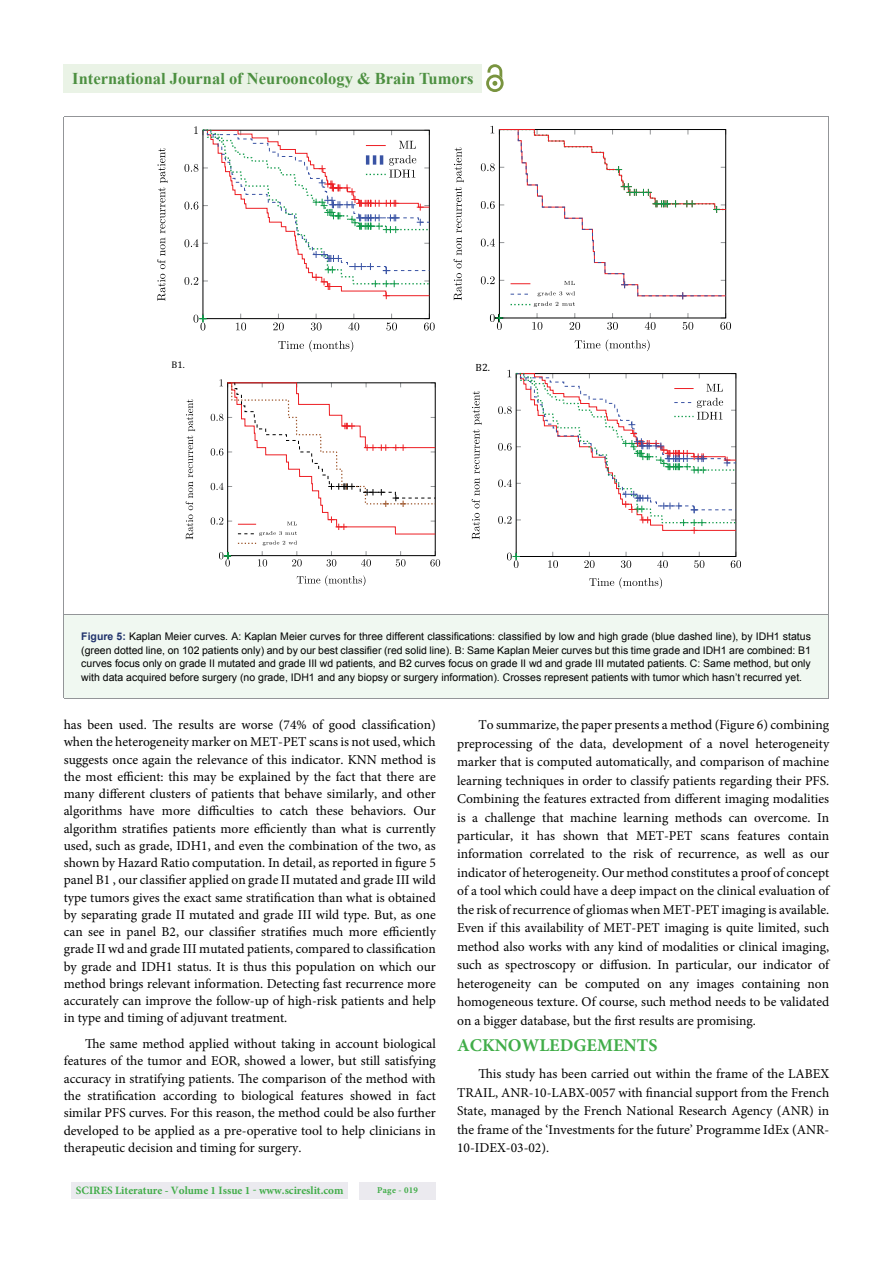
<style>
.page{position:relative;width:893px;height:1263px;background:#fff}
.page>*{position:absolute;margin:0;border:0;box-sizing:border-box;transform-origin:0 0}
.t1{font:700 18px "Minion Pro";color:#41ad49}
.t2{font:700 16.5px "Times New Roman";color:#4d9041}
.t3{font:13.5px/17.2px "Minion Pro";color:#000;text-align:justify}
.t4{font:700 11.25px "Minion Pro";color:#41ad49}
.t5{font:10.5px/13.5px "Arial";color:#000;text-align:justify}
.t6{font:10.5px "Cambria";color:#000}
.t7{font:9.6px "Cambria";color:#000}
.t8{font:700 9px "Minion Pro";letter-spacing:.03em;color:#41ad49}
.s1{font-weight:700;color:#20336c}
</style>
<div class="page">
<div style="left:72px;top:1182px;width:276px;height:17px;background:#ebeaef"></div>
<div style="left:359px;top:1182px;width:77px;height:17px;background:#ebeaef"></div>
<div style="left:64px;top:64px;width:418px;height:28px;background:#eaf3e6"></div>
<img style="left:486px;top:75px;width:18px;height:17px">
<svg style="left:487px;top:64px;width:15px;height:22px"></svg>
<div style="left:64px;top:615px;width:764px;height:83px;background:#f0f8f1"></div>
<hr style="left:64px;top:117px;width:764px;height:1px;background:#939598">
<hr style="left:64px;top:117px;width:1px;height:498px;background:#939598">
<hr style="left:828px;top:117px;width:1px;height:498px;background:#939598">
<hr style="left:64px;top:615px;width:764px;height:1px;background:#939598">
<hr style="left:64px;top:615px;width:1px;height:83px;background:#939598">
<hr style="left:828px;top:615px;width:1px;height:83px;background:#939598">
<hr style="left:64px;top:698px;width:764px;height:1px;background:#939598">
<svg style="left:236px;top:314px;width:10px;height:17px"></svg>
<svg style="left:273px;top:314px;width:11px;height:17px"></svg>
<svg style="left:311px;top:314px;width:10px;height:17px"></svg>
<svg style="left:348px;top:314px;width:11px;height:17px"></svg>
<svg style="left:386px;top:314px;width:11px;height:17px"></svg>
<svg style="left:424px;top:314px;width:11px;height:17px"></svg>
<svg style="left:193px;top:314px;width:15px;height:17px"></svg>
<svg style="left:278px;top:340px;width:75px;height:12px"></svg>
<svg style="left:157px;top:148px;width:10px;height:153px"></svg>
<svg style="left:184px;top:126px;width:246px;height:173px"></svg>
<svg style="left:532px;top:313px;width:10px;height:17px"></svg>
<svg style="left:569px;top:313px;width:11px;height:17px"></svg>
<svg style="left:607px;top:313px;width:11px;height:17px"></svg>
<svg style="left:645px;top:313px;width:10px;height:17px"></svg>
<svg style="left:683px;top:313px;width:10px;height:17px"></svg>
<svg style="left:720px;top:313px;width:11px;height:17px"></svg>
<svg style="left:490px;top:313px;width:14px;height:17px"></svg>
<svg style="left:575px;top:340px;width:25px;height:8px"></svg>
<svg style="left:606px;top:340px;width:43px;height:11px"></svg>
<svg style="left:453px;top:148px;width:11px;height:152px"></svg>
<svg style="left:481px;top:126px;width:245px;height:181px"></svg>
<svg style="left:297px;top:575px;width:68px;height:11px"></svg>
<svg style="left:186px;top:399px;width:9px;height:140px"></svg>
<svg style="left:211px;top:379px;width:229px;height:188px"></svg>
<svg style="left:548px;top:552px;width:10px;height:16px"></svg>
<svg style="left:584px;top:552px;width:10px;height:16px"></svg>
<svg style="left:621px;top:552px;width:10px;height:16px"></svg>
<svg style="left:657px;top:552px;width:11px;height:16px"></svg>
<svg style="left:694px;top:552px;width:10px;height:16px"></svg>
<svg style="left:731px;top:552px;width:10px;height:16px"></svg>
<svg style="left:507px;top:552px;width:14px;height:16px"></svg>
<svg style="left:589px;top:577px;width:73px;height:12px"></svg>
<svg style="left:472px;top:391px;width:10px;height:148px"></svg>
<svg style="left:498px;top:370px;width:239px;height:164px"></svg>
<p class="t2" style="left:72px;top:69px;width:403px">International Journal of Neurooncology &amp; Brain Tumors</p>
<p class="t7" style="left:172px;top:359px;width:15px">B1.</p>
<p class="t6" style="left:476px;top:361px;width:16px">B2.</p>
<p class="t5" style="left:81px;top:630px;width:731px"><span class="s1">Figure 5:</span> Kaplan Meier curves. A: Kaplan Meier curves for three different classifications: classified by low and high grade (blue dashed line), by IDH1 status (green dotted line, on 102 patients only) and by our best classifier (red solid line). B: Same Kaplan Meier curves but this time grade and IDH1 are combined: B1 curves focus only on grade II mutated and grade III wd patients, and B2 curves focus on grade II wd and grade III mutated patients. C: Same method, but only with data acquired before surgery (no grade, IDH1 and any biopsy or surgery information). Crosses represent patients with tumor which hasn’t recurred yet.</p>
<p class="t3" style="left:64px;top:717px;width:374px">has been used. The results are worse (74% of good classification) when the heterogeneity marker on MET-PET scans is not used, which suggests once again the relevance of this indicator. KNN method is the most efficient: this may be explained by the fact that there are many different clusters of patients that behave similarly, and other algorithms have more difficulties to catch these behaviors. Our algorithm stratifies patients more efficiently than what is currently used, such as grade, IDH1, and even the combination of the two, as shown by Hazard Ratio computation. In detail, as reported in figure 5 panel B1 , our classifier applied on grade II mutated and grade III wild type tumors gives the exact same stratification than what is obtained by separating grade II mutated and grade III wild type. But, as one can see in panel B2, our classifier stratifies much more efficiently grade II wd and grade III mutated patients, compared to classification by grade and IDH1 status. It is thus this population on which our method brings relevant information. Detecting fast recurrence more accurately can improve the follow-up of high-risk patients and help in type and timing of adjuvant treatment.</p>
<p class="t3" style="left:64px;top:1036px;width:374px;text-indent:21px">The same method applied without taking in account biological features of the tumor and EOR, showed a lower, but still satisfying accuracy in stratifying patients. The comparison of the method with the stratification according to biological features showed in fact similar PFS curves. For this reason, the method could be also further developed to be applied as a pre-operative tool to help clinicians in therapeutic decision and timing for surgery.</p>
<p class="t3" style="left:457px;top:717px;width:374px;line-height:18.5px;text-indent:21px">To summarize, the paper presents a method (Figure 6) combining preprocessing of the data, development of a novel heterogeneity marker that is computed automatically, and comparison of machine learning techniques in order to classify patients regarding their PFS.<br>Combining the features extracted from different imaging modalities is a challenge that machine learning methods can overcome. In particular, it has shown that MET-PET scans features contain information correlated to the risk of recurrence, as well as our indicator of heterogeneity. Our method constitutes a proof of concept of a tool which could have a deep impact on the clinical evaluation of the risk of recurrence of gliomas when MET-PET imaging is available.<br>Even if this availability of MET-PET imaging is quite limited, such method also works with any kind of modalities or clinical imaging, such as spectroscopy or diffusion. In particular, our indicator of heterogeneity can be computed on any images containing non homogeneous texture. Of course, such method needs to be validated on a bigger database, but the first results are promising.</p>
<h1 class="t1" style="left:457px;top:1039px;width:202px">ACKNOWLEDGEMENTS</h1>
<p class="t3" style="left:457px;top:1066px;width:374px;line-height:18.5px;text-indent:21px">This study has been carried out within the frame of the LABEX TRAIL, ANR-10-LABX-0057 with financial support from the French State, managed by the French National Research Agency (ANR) in the frame of the ‘Investments for the future’ Programme IdEx (ANR-10-IDEX-03-02).</p>
<p class="t4" style="left:76px;top:1186px;width:269px">SCIRES Literature - Volume 1 Issue 1 - www.scireslit.com</p>
<p class="t8" style="left:377px;top:1186px;width:42px">Page - 019</p>
</div>
